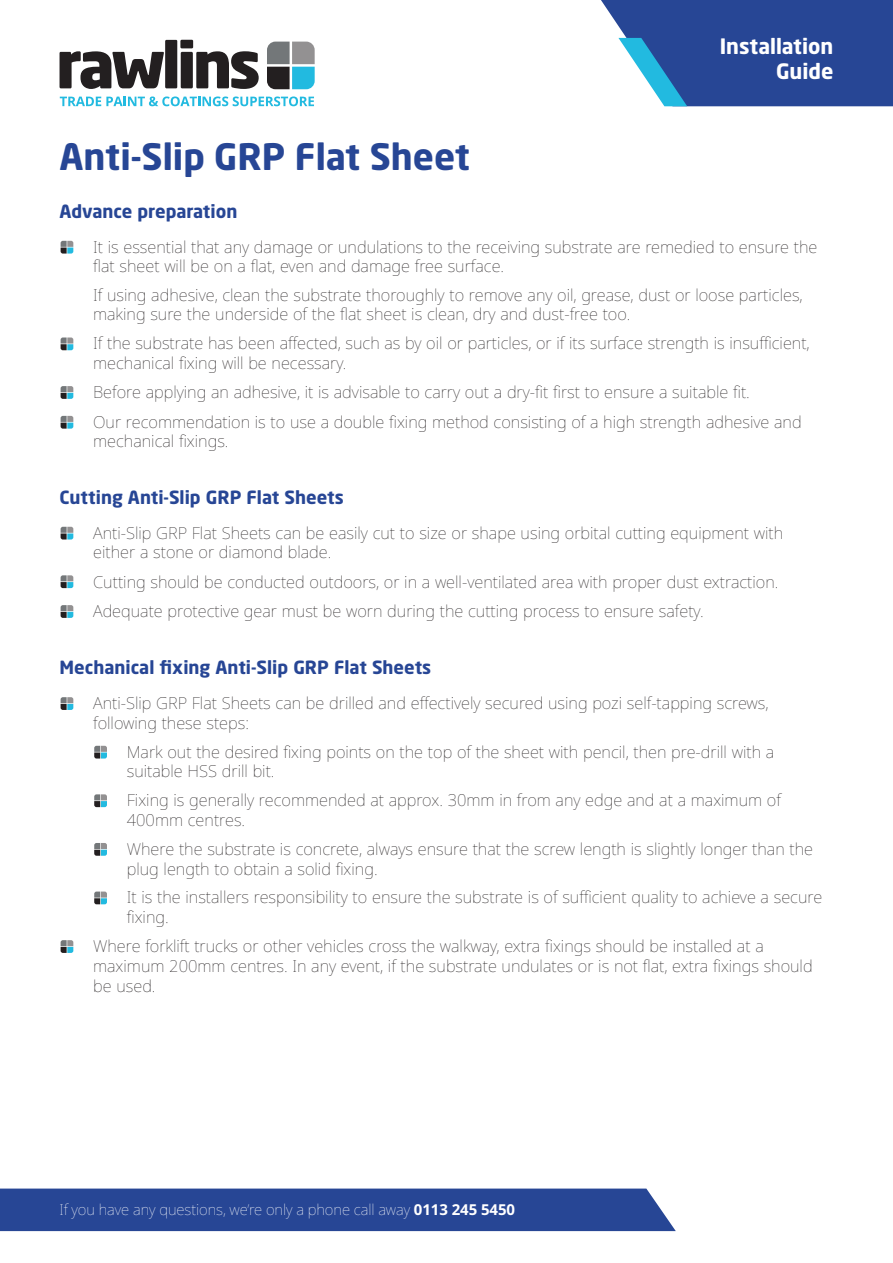
<style>
.page{position:relative;width:893px;height:1263px;background:#fff}
.page>*{position:absolute;margin:0;border:0;box-sizing:border-box;transform-origin:0 0}
.t1{font:700 36px "Neo Sans W1 G";color:#274695}
.t2{font:700 21px/25.2px "Neo Sans W1 G";color:#fff;text-align:right}
.t3{font:700 18px "Neo Sans W1 G";color:#274695}
.t4{font:100 16.5px/19.8px "Noto Sans";color:#231f20}
.t5{font:100 15px "Noto Sans";letter-spacing:-.005em;color:#fff}
.s1{font-weight:700}
</style>
<div class="page">
<div style="left:0;top:1188px;width:676px;height:43px;background:#274695"></div>
<svg style="left:601px;top:0;width:292px;height:106px;background:#3d5fa3"></svg>
<svg style="left:60px;top:96px;width:254px;height:10px"></svg>
<svg style="left:60px;top:51px;width:104px;height:38px"></svg>
<div style="left:165px;top:40px;width:12px;height:48px;background:#231f20"></div>
<svg style="left:180px;top:40px;width:79px;height:49px"></svg>
<svg style="left:267px;top:42px;width:48px;height:47px;background:#698a93"></svg>
<svg style="left:61px;top:241px;width:12px;height:13px"></svg>
<svg style="left:61px;top:337px;width:12px;height:13px"></svg>
<svg style="left:61px;top:386px;width:12px;height:13px"></svg>
<svg style="left:61px;top:416px;width:12px;height:13px"></svg>
<svg style="left:61px;top:527px;width:12px;height:12px"></svg>
<svg style="left:61px;top:575px;width:12px;height:13px"></svg>
<svg style="left:61px;top:605px;width:12px;height:13px"></svg>
<svg style="left:61px;top:697px;width:12px;height:13px"></svg>
<svg style="left:94px;top:746px;width:13px;height:12px"></svg>
<svg style="left:94px;top:794px;width:13px;height:13px"></svg>
<svg style="left:94px;top:843px;width:13px;height:13px"></svg>
<svg style="left:94px;top:891px;width:13px;height:13px"></svg>
<svg style="left:61px;top:940px;width:12px;height:13px"></svg>
<p class="t2" style="left:720px;top:33px;width:115px">Installation<br>Guide</p>
<h1 class="t1" style="left:60px;top:134px;width:412px">Anti-Slip GRP Flat Sheet</h1>
<p class="t3" style="left:60px;top:200px;width:179px">Advance preparation</p>
<p class="t4" style="left:93px;top:238px;width:726px">It is essential that any damage or undulations to the receiving substrate are remedied to ensure the flat sheet will be on a flat, even and damage free surface.</p>
<p class="t4" style="left:93px;top:286px;width:711px">If using adhesive, clean the substrate thoroughly to remove any oil, grease, dust or loose particles, making sure the underside of the flat sheet is clean, dry and dust-free too.</p>
<p class="t4" style="left:93px;top:335px;width:718px">If the substrate has been affected, such as by oil or particles, or if its surface strength is insufficient, mechanical fixing will be necessary.</p>
<p class="t4" style="left:93px;top:379px;width:710px;line-height:29.2px">Before applying an adhesive, it is advisable to carry out a dry-fit first to ensure a suitable fit.<br>Our recommendation is to use a double fixing method consisting of a high strength adhesive and</p>
<p class="t4" style="left:93px;top:433px;width:137px">mechanical fixings.</p>
<p class="t3" style="left:60px;top:485px;width:286px">Cutting Anti-Slip GRP Flat Sheets</p>
<p class="t4" style="left:93px;top:524px;width:692px">Anti-Slip GRP Flat Sheets can be easily cut to size or shape using orbital cutting equipment with either a stone or diamond blade.</p>
<p class="t4" style="left:93px;top:568px;width:687px;line-height:29.7px">Cutting should be conducted outdoors, or in a well-ventilated area with proper dust extraction.<br>Adequate protective gear must be worn during the cutting process to ensure safety.</p>
<p class="t3" style="left:60px;top:656px;width:373px">Mechanical fixing Anti-Slip GRP Flat Sheets</p>
<p class="t4" style="left:93px;top:694px;width:677px">Anti-Slip GRP Flat Sheets can be drilled and effectively secured using pozi self-tapping screws, following these steps:</p>
<p class="t4" style="left:127px;top:743px;width:649px">Mark out the desired fixing points on the top of the sheet with pencil, then pre-drill with a suitable HSS drill bit.</p>
<p class="t4" style="left:127px;top:791px;width:656px">Fixing is generally recommended at approx. 30mm in from any edge and at a maximum of<br>400mm centres.</p>
<p class="t4" style="left:127px;top:840px;width:688px">Where the substrate is concrete, always ensure that the screw length is slightly longer than the plug length to obtain a solid fixing.</p>
<p class="t4" style="left:127px;top:889px;width:697px">It is the installers responsibility to ensure the substrate is of sufficient quality to achieve a secure fixing.</p>
<p class="t4" style="left:93px;top:937px;width:721px">Where forklift trucks or other vehicles cross the walkway, extra fixings should be installed at a maximum 200mm centres. In any event, if the substrate undulates or is not flat, extra fixings should be used.</p>
<p class="t5" style="left:60px;top:1199px;width:457px">If you have any questions, we’re only a phone call away <span class="s1">0113 245 5450</span></p>
</div>
